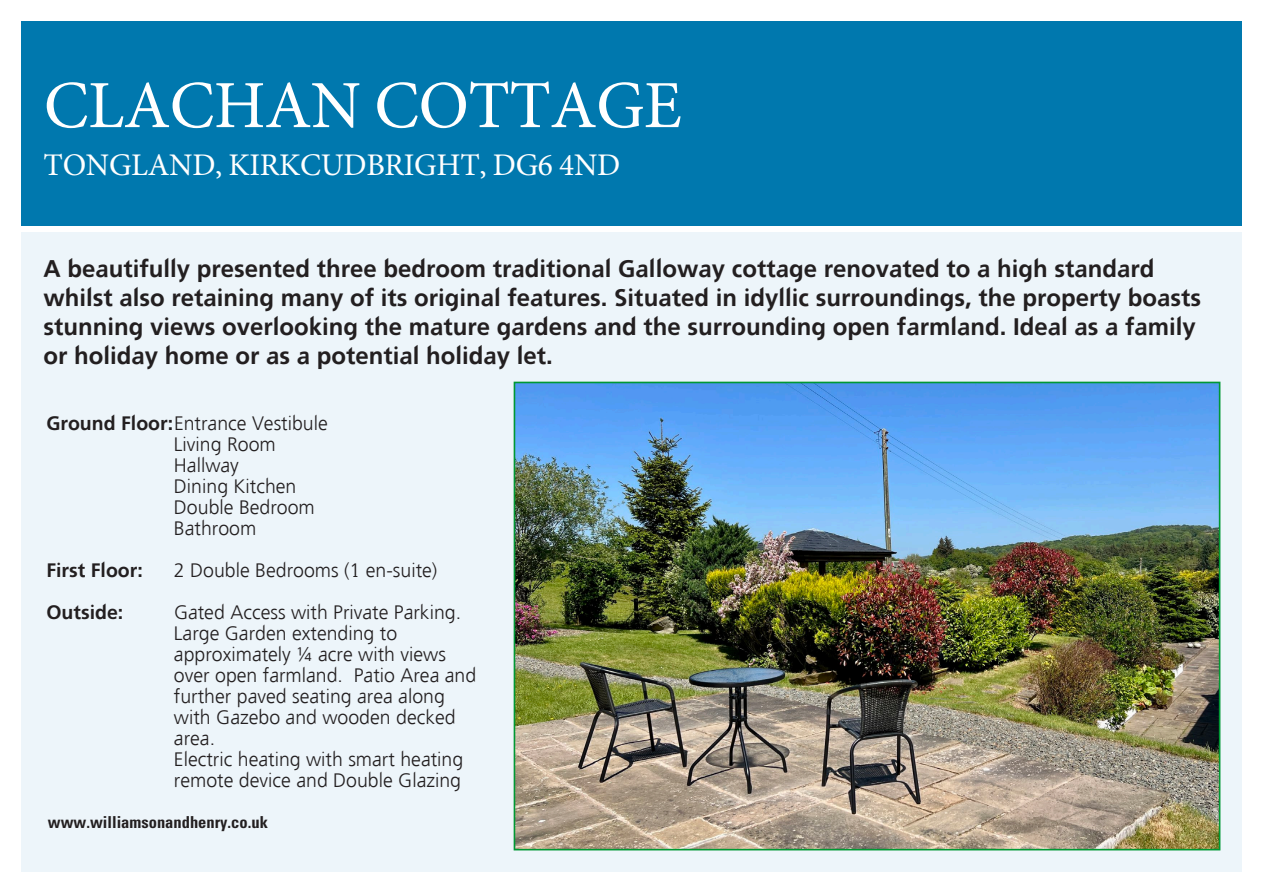
<style>
.page{position:relative;width:1263px;height:893px;background:#fff}
.page>*{position:absolute;margin:0;border:0;box-sizing:border-box;transform-origin:0 0}
.Front_Text{font:67.5px "Minion Pro";letter-spacing:-.01em;color:#fff}
.Front_Text-2{font:31.5px "Minion Pro";letter-spacing:-.01em;color:#fff}
.t1{font:24px/28.8px "Freeway Demi";color:#231f20}
.Paragraph_Style_2{font:300 19.5px/21px "Freeway";color:#231f20}
.Paragraph_Style_2-2{font:19.5px "Freeway Demi";color:#231f20}
.t2{font:700 condensed 16.5px "Univers LT Std";color:#231f20}
.s1{font-family:"Freeway Demi";font-weight:400}
</style>
<div class="page">
<div style="left:21px;top:21px;width:1221px;height:205px;background:#0078ae"></div>
<div style="left:21px;top:233px;width:1221px;height:639px;background:#edf5fa"></div>
<img style="left:517px;top:385px;width:700px;height:462px">
<div style="left:514px;top:382px;width:706px;height:468px;border:2px solid #009833"></div>
<p class="Front_Text" style="left:44px;top:60px;width:640px">CLACHAN COTTAGE</p>
<p class="Front_Text-2" style="left:44px;top:144px;width:578px">TONGLAND, KIRKCUDBRIGHT, DG6 4ND</p>
<p class="t1" style="left:43px;top:255px;width:1159px">A beautifully presented three bedroom traditional Galloway cottage renovated to a high standard whilst also retaining many of its original features. Situated in idyllic surroundings, the property boasts stunning views overlooking the mature gardens and the surrounding open farmland. Ideal as a family or holiday home or as a potential holiday let.</p>
<p class="Paragraph_Style_2" style="left:46px;top:412px;width:283px"><span class="s1">Ground Floor:</span>Entrance Vestibule</p>
<p class="Paragraph_Style_2" style="left:174px;top:433px;width:103px">Living Room</p>
<p class="Paragraph_Style_2" style="left:174px;top:454px;width:66px">Hallway</p>
<p class="Paragraph_Style_2" style="left:174px;top:475px;width:124px">Dining Kitchen</p>
<p class="Paragraph_Style_2" style="left:174px;top:496px;width:142px">Double Bedroom</p>
<p class="Paragraph_Style_2" style="left:174px;top:517px;width:84px">Bathroom</p>
<p class="Paragraph_Style_2-2" style="left:46px;top:559px;width:98px">First Floor:</p>
<p class="Paragraph_Style_2" style="left:174px;top:559px;width:265px">2 Double Bedrooms (1 en-suite)</p>
<p class="Paragraph_Style_2-2" style="left:46px;top:601px;width:78px">Outside:</p>
<p class="Paragraph_Style_2" style="left:174px;top:601px;width:304px">Gated Access with Private Parking.<br>Large Garden extending to approximately ¼ acre with views over open farmland. Patio Area and further paved seating area along with Gazebo and wooden decked area.</p>
<p class="Paragraph_Style_2" style="left:174px;top:748px;width:291px">Electric heating with smart heating remote device and Double Glazing</p>
<p class="t2" style="left:48px;top:812px;width:221px">www.williamsonandhenry.co.uk</p>
</div>
